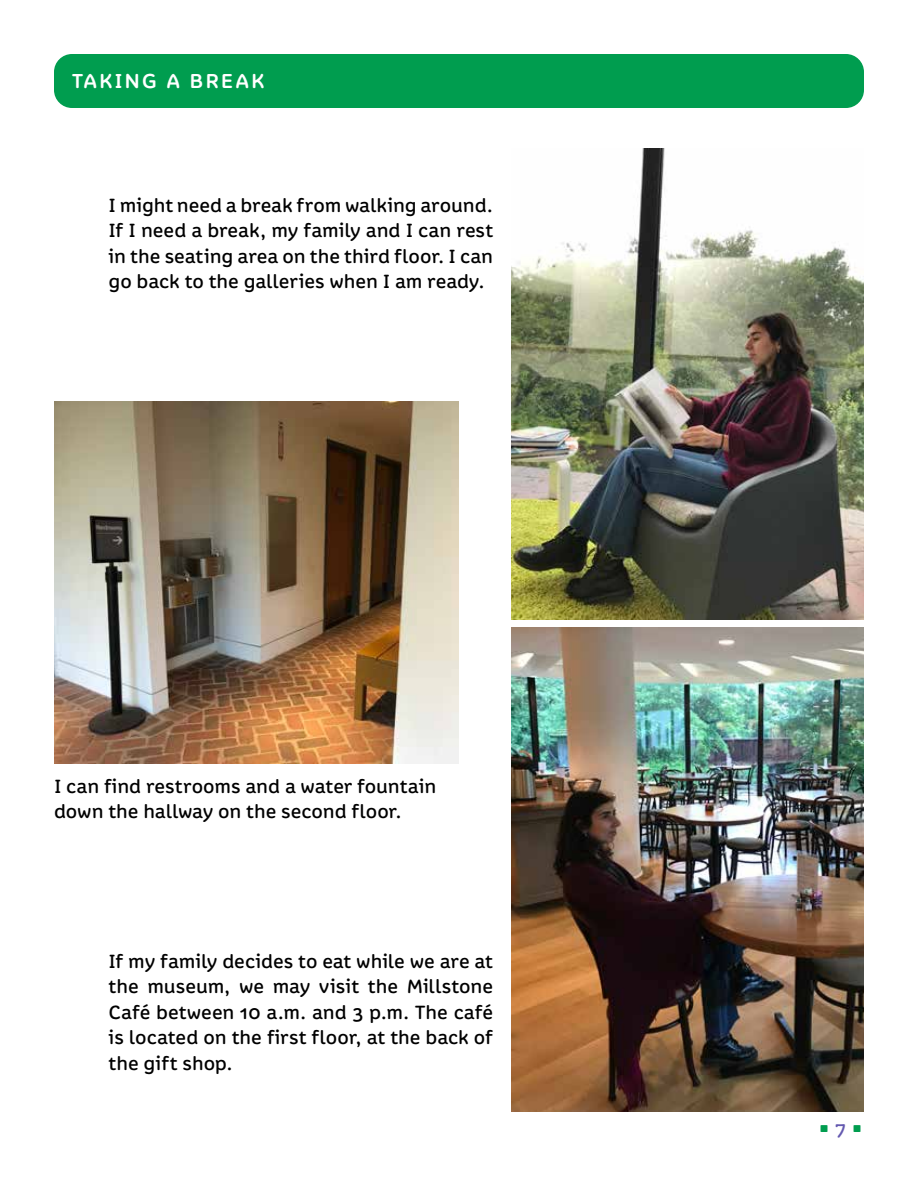
<style>
.page{position:relative;width:918px;height:1188px;background:#fff}
.page>*{position:absolute;margin:0;border:0;box-sizing:border-box;transform-origin:0 0}
.t1{font:25.5px "Colette";letter-spacing:.045em;color:#fff}
.t2{font:19.5px/25.5px "Colette";letter-spacing:-.005em;color:#000;text-align:justify}
.t3{font:13.5px "Colette";color:#009d4f}
.s1{font-size:19.5px;color:#6459b0}
</style>
<div class="page">
<div style="left:54px;top:54px;width:810px;height:54px;background:#009d4f;border-radius:18px"></div>
<img style="left:511px;top:148px;width:353px;height:471px">
<img style="left:54px;top:401px;width:405px;height:363px">
<img style="left:511px;top:627px;width:353px;height:484px">
<h1 class="t1" style="left:72px;top:62px;width:194px">Taking a Break</h1>
<p class="t2" style="left:109px;top:192px;width:386px">I might need a break from walking around.<br>If I need a break, my family and I can rest in the seating area on the third floor. I can go back to the galleries when I am ready.</p>
<p class="t2" style="left:54px;top:773px;width:384px">I can find restrooms and a water fountain down the hallway on the second floor.</p>
<p class="t2" style="left:109px;top:948px;width:386px">If my family decides to eat while we are at the museum, we may visit the Millstone Café between 10 a.m. and 3 p.m. The café is located on the first floor, at the back of the gift shop.</p>
<p class="t3" style="left:817px;top:1118px;width:48px">▪<span class="s1">7</span>▪</p>
</div>
